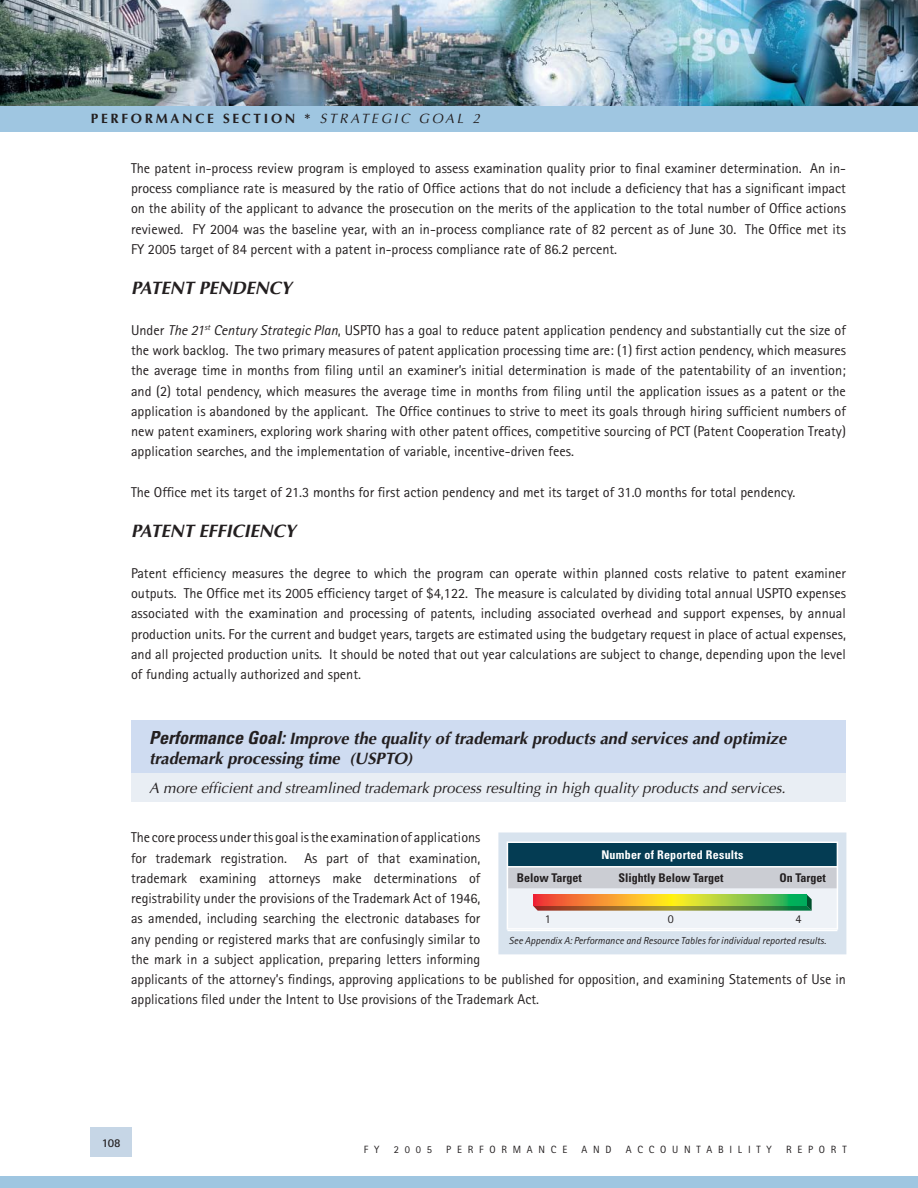
<style>
.page{position:relative;width:918px;height:1188px;background:#fff}
.page>*{position:absolute;margin:0;border:0;box-sizing:border-box;transform-origin:0 0}
.t1{font:italic 700 18px "Optima";color:#231f20}
.t2{font:italic 700 16.5px/20.2px "Optima";color:#231f20}
.t3{font:italic 15px "Optima";color:#231f20}
.t4{font:14.25px/20.2px "Rotis Sans Serif";color:#231f20;text-align:justify}
.t5{font:700 13.5px "Optima";letter-spacing:.2em;color:#231f20}
.t6{font:700 condensed 12px "Univers";color:#231f20}
.t7{font:700 condensed 12px "Univers";letter-spacing:.02em;color:#fff}
.t8{font:12px "Rotis Sans Serif";color:#231f20}
.t9{font:700 12px "Rotis Sans Serif";color:#231f20}
.t10{font:10.5px "Rotis Sans Serif";letter-spacing:.55em;color:#231f20}
.t11{font:italic 10.2px "Rotis Sans Serif";color:#231f20}
.s1{font-weight:400;font-style:italic}
.s2{font-style:italic}
.s3{font-family:"Univers";font-stretch:condensed;font-size:18px}
</style>
<div class="page">
<div style="left:131px;top:720px;width:714px;height:53px;background:#cfdcf1"></div>
<div style="left:131px;top:773px;width:714px;height:29px;background:#e9eef4"></div>
<div style="left:503px;top:930px;width:339px;height:20px;background:#d8e3ee"></div>
<div style="left:837px;top:842px;width:9px;height:88px;background:#d8e3ee"></div>
<div style="left:837px;top:930px;width:9px;height:15px;background:#d8e3ee"></div>
<div style="left:498px;top:930px;width:9px;height:15px;background:#d8e3ee"></div>
<div style="left:498px;top:945px;width:348px;height:9px;background:#d8e3ee"></div>
<div style="left:498px;top:832px;width:348px;height:10px;background:#d8e3ee"></div>
<div style="left:498px;top:842px;width:9px;height:88px;background:#d8e3ee"></div>
<hr style="left:507px;top:930px;width:330px;height:1px;background:#fff">
<hr style="left:507px;top:842px;width:331px;height:1px;background:#fff">
<hr style="left:507px;top:928px;width:331px;height:2px;background:#fff">
<svg style="left:508px;top:843px;width:330px;height:85px;background:#96a9b0"></svg>
<svg style="left:533px;top:894px;width:274px;height:12px;background:#c1ae39"></svg>
<div style="left:91px;top:1127px;width:41px;height:29px;background:#c6d6e6"></div>
<div style="left:0;top:1176px;width:918px;height:12px;background:#9fc6e1"></div>
<img style="left:0;top:0;width:918px;height:106px">
<div style="left:0;top:106px;width:918px;height:25px;background:#9fc6e1"></div>
<p class="t5" style="left:91px;top:113px;width:391px">PERFORMANCE SECTION * <span class="s1">STRATEGIC GOAL 2</span></p>
<p class="t4" style="left:131px;top:159px;width:716px">The patent in-process review program is employed to assess examination quality prior to final examiner determination. An in&shy;process compliance rate is measured by the ratio of Office actions that do not include a deficiency that has a significant impact on the ability of the applicant to advance the prosecution on the merits of the application to the total number of Office actions reviewed. FY 2004 was the baseline year, with an in-process compliance rate of 82 percent as of June 30. The Office met its FY 2005 target of 84 percent with a patent in-process compliance rate of 86.2 percent.</p>
<p class="t1" style="left:131px;top:281px;width:162px">PATENT PENDENCY</p>
<p class="t4" style="left:131px;top:321px;width:716px">Under <span class="s2">The 21</span><sup>st</sup> <span class="s2">Century Strategic Plan</span>, USPTO has a goal to reduce patent application pendency and substantially cut the size of the work backlog. The two primary measures of patent application processing time are: (1) first action pendency, which measures the average time in months from filing until an examiner’s initial determination is made of the patentability of an invention; and (2) total pendency, which measures the average time in months from filing until the application issues as a patent or the application is abandoned by the applicant. The Office continues to strive to meet its goals through hiring sufficient numbers of new patent examiners, exploring work sharing with other patent offices, competitive sourcing of PCT (Patent Cooperation Treaty) application searches, and the implementation of variable, incentive-driven fees.</p>
<p class="t4" style="left:131px;top:483px;width:666px">The Office met its target of 21.3 months for first action pendency and met its target of 31.0 months for total pendency.</p>
<p class="t1" style="left:131px;top:524px;width:166px">PATENT EFFICIENCY</p>
<p class="t4" style="left:131px;top:564px;width:716px">Patent efficiency measures the degree to which the program can operate within planned costs relative to patent examiner outputs. The Office met its 2005 efficiency target of $4,122. The measure is calculated by dividing total annual USPTO expenses associated with the examination and processing of patents, including associated overhead and support expenses, by annual production units. For the current and budget years, targets are estimated using the budgetary request in place of actual expenses, and all projected production units. It should be noted that out year calculations are subject to change, depending upon the level of funding actually authorized and spent.</p>
<p class="t2" style="left:149px;top:730px;width:639px"><span class="s3">Performance Goal:</span> Improve the quality of trademark products and services and optimize trademark processing time (USPTO)</p>
<p class="t3" style="left:149px;top:782px;width:638px">A more efficient and streamlined trademark process resulting in high quality products and services.</p>
<p class="t4" style="left:131px;top:829px;width:716px;text-align:left">The core process under this goal is the examination of applications<br>for trademark registration. As part of that examination,<br>trademark examining attorneys make determinations of<br>registrability under the provisions of the Trademark Act of 1946,<br>as amended, including searching the electronic databases for<br>any pending or registered marks that are confusingly similar to<br>the mark in a subject application, preparing letters informing<br>applicants of the attorney’s findings, approving applications to be published for opposition, and examining Statements of Use in applications filed under the Intent to Use provisions of the Trademark Act.</p>
<p class="t7" style="left:601px;top:851px;width:143px">Number of Reported Results</p>
<p class="t6" style="left:517px;top:874px;width:67px">Below Target</p>
<p class="t6" style="left:618px;top:874px;width:107px">Slightly Below Target</p>
<p class="t6" style="left:779px;top:874px;width:48px">On Target</p>
<p class="t8" style="left:545px;top:915px;width:7px">1</p>
<p class="t8" style="left:668px;top:915px;width:7px">0</p>
<p class="t8" style="left:795px;top:915px;width:7px">4</p>
<p class="t11" style="left:509px;top:937px;width:319px">See Appendix A: Performance and Resource Tables for individual reported results.</p>
<p class="t9" style="left:102px;top:1138px;width:20px">108</p>
<p class="t10" style="left:364px;top:1145px;width:17px">F Y</p>
<p class="t10" style="left:394px;top:1145px;width:40px">2005</p>
<p class="t10" style="left:446px;top:1145px;width:122px">PERFORMANCE</p>
<p class="t10" style="left:581px;top:1145px;width:32px">AND</p>
<p class="t10" style="left:626px;top:1145px;width:148px">ACCOUNTABILITY</p>
<p class="t10" style="left:786px;top:1145px;width:62px">REPORT</p>
</div>
